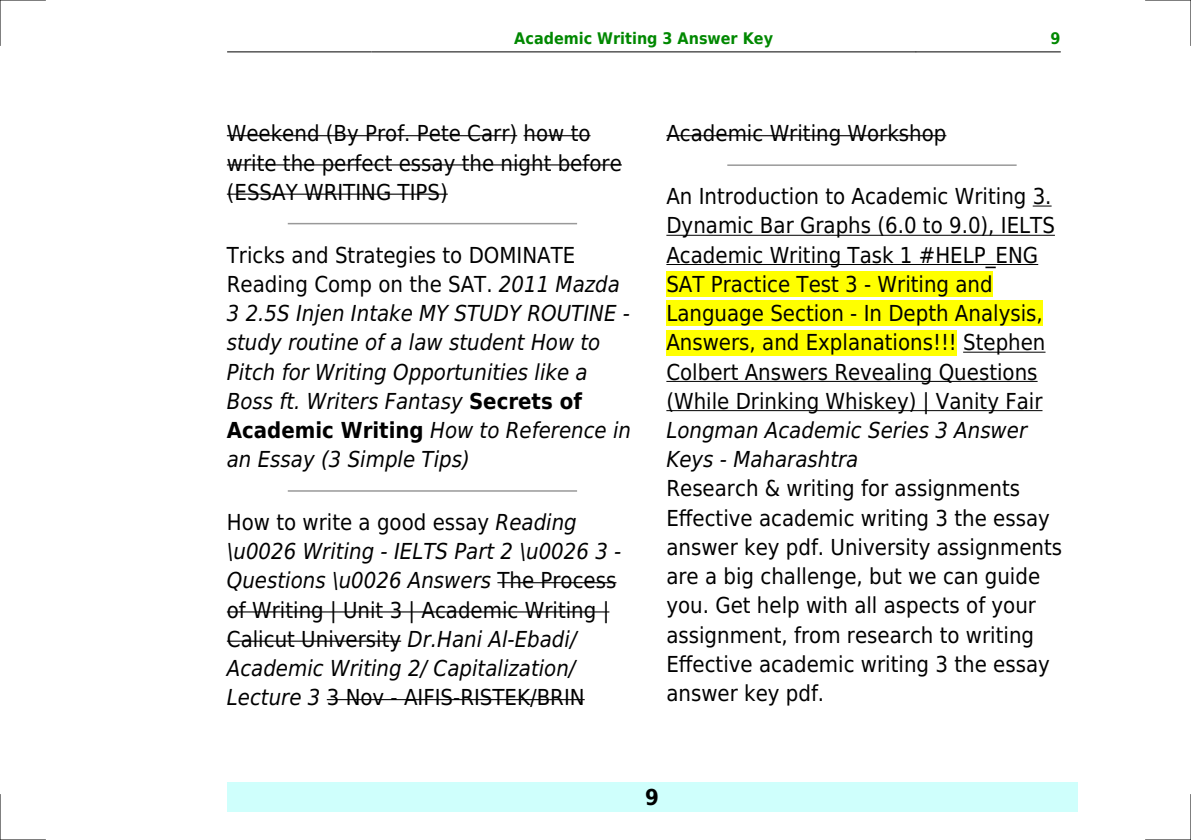
<style>
.page{position:relative;width:1191px;height:840px;background:#fff}
.page>*{position:absolute;margin:0;border:0;box-sizing:border-box;transform-origin:0 0}
.t1{font:22px/29.2px "DejaVu Sans Condensed";color:#000}
.t2{font:italic 22px/29.2px "DejaVu Sans Condensed";color:#000}
.t3{font:700 22px "DejaVu Sans Condensed";color:#000}
.t4{font:700 16px "DejaVu Sans Condensed";color:#080}
.s1{font-style:normal}
.s2{font-weight:700;font-style:normal}
</style>
<div class="page">
<hr style="left:227px;top:51px;width:144px;height:1px;background:#000">
<hr style="left:372px;top:51px;width:543px;height:1px;background:#000">
<hr style="left:916px;top:51px;width:144px;height:1px;background:#000">
<div style="left:227px;top:782px;width:850px;height:29px;background:#cffffc"></div>
<hr style="left:227px;top:135px;width:290px;height:1px;background:#000">
<hr style="left:523px;top:135px;width:67px;height:1px;background:#000">
<hr style="left:227px;top:164px;width:395px;height:1px;background:#000">
<hr style="left:227px;top:193px;width:221px;height:2px;background:#000">
<hr style="left:288px;top:223px;width:288px;height:1px;background:#999">
<hr style="left:288px;top:490px;width:288px;height:1px;background:#999">
<hr style="left:497px;top:582px;width:119px;height:1px;background:#000">
<hr style="left:227px;top:611px;width:382px;height:1px;background:#000">
<hr style="left:227px;top:640px;width:174px;height:1px;background:#000">
<hr style="left:327px;top:698px;width:258px;height:1px;background:#000">
<hr style="left:666px;top:135px;width:280px;height:1px;background:#000">
<hr style="left:728px;top:164px;width:288px;height:2px;background:#999">
<svg style="left:1032px;top:205px;width:19px;height:1px"></svg>
<hr style="left:666px;top:235px;width:389px;height:1px;background:#000">
<hr style="left:666px;top:264px;width:372px;height:1px;background:#000">
<div style="left:666px;top:271px;width:326px;height:26px;background:#ff0"></div>
<div style="left:666px;top:300px;width:376px;height:26px;background:#ff0"></div>
<div style="left:666px;top:330px;width:291px;height:25px;background:#ff0"></div>
<hr style="left:963px;top:351px;width:82px;height:1px;background:#000">
<hr style="left:666px;top:381px;width:371px;height:1px;background:#000">
<hr style="left:666px;top:410px;width:376px;height:1px;background:#000">
<hr style="left:0;top:0;width:45px;height:1px;background:#000">
<hr style="left:1145px;top:0;width:46px;height:1px;background:#000">
<hr style="left:0;top:839px;width:45px;height:1px;background:#000">
<hr style="left:1145px;top:839px;width:46px;height:1px;background:#000">
<hr style="left:0;top:0;width:1px;height:45px;background:#000">
<hr style="left:0;top:794px;width:1px;height:45px;background:#000">
<hr style="left:1190px;top:0;width:1px;height:45px;background:#000">
<hr style="left:1190px;top:794px;width:1px;height:45px;background:#000">
<p class="t4" style="left:514px;top:29px;width:260px">Academic Writing 3 Answer Key</p>
<p class="t4" style="left:1050px;top:29px;width:12px">9</p>
<p class="t1" style="left:227px;top:119px;width:396px">Weekend (By Prof. Pete Carr) how to write the perfect essay the night before (ESSAY WRITING TIPS)</p>
<p class="t2" style="left:227px;top:240px;width:406px"><span class="s1">Tricks and Strategies to DOMINATE Reading Comp on the SAT.</span> 2011 Mazda 3 2.5S Injen Intake MY STUDY ROUTINE - study routine of a law student How to Pitch for Writing Opportunities like a Boss ft. Writers Fantasy <span class="s2">Secrets of Academic Writing</span> How to Reference in an Essay (3 Simple Tips)</p>
<p class="t2" style="left:227px;top:507px;width:396px"><span class="s1">How to write a good essay</span> Reading \u0026 Writing - IELTS Part 2 \u0026 3 - Questions \u0026 Answers <span class="s1">The Process of Writing | Unit 3 | Academic Writing | Calicut University</span> Dr.Hani Al-Ebadi/ Academic Writing 2/ Capitalization/ Lecture 3 <span class="s1">3 Nov - AIFIS-RISTEK/BRIN</span></p>
<p class="t1" style="left:666px;top:119px;width:281px">Academic Writing Workshop</p>
<p class="t1" style="left:666px;top:182px;width:390px">An Introduction to Academic Writing 3.<br>Dynamic Bar Graphs (6.0 to 9.0), IELTS Academic Writing Task 1 #HELP_ENG SAT Practice Test 3 - Writing and Language Section - In Depth Analysis, Answers, and Explanations!!! Stephen Colbert Answers Revealing Questions (While Drinking Whiskey) | Vanity Fair</p>
<p class="t2" style="left:666px;top:415px;width:362px">Longman Academic Series 3 Answer<br>Keys - Maharashtra</p>
<p class="t1" style="left:666px;top:474px;width:397px">Research &amp; writing for assignments Effective academic writing 3 the essay answer key pdf. University assignments are a big challenge, but we can guide you. Get help with all aspects of your assignment, from research to writing Effective academic writing 3 the essay answer key pdf.</p>
<p class="t3" style="left:645px;top:783px;width:15px">9</p>
</div>
